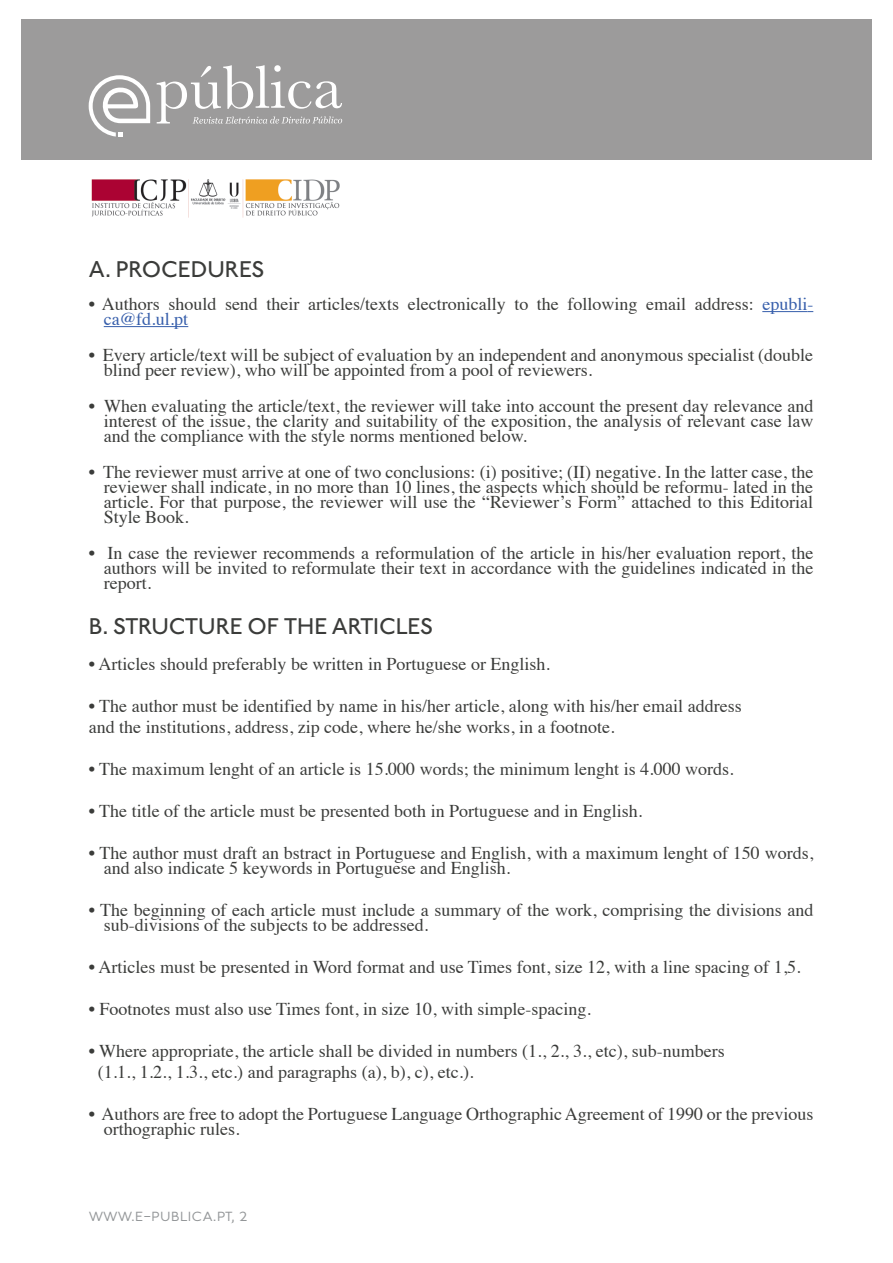
<style>
.page{position:relative;width:893px;height:1263px;background:#fff}
.page>*{position:absolute;margin:0;border:0;box-sizing:border-box;transform-origin:0 0}
.t1{font:23.55px "Johnston ITC Medium SC";letter-spacing:-.01em;color:#3b3c3a}
.t2{font:18px/15px "Times";color:#3b3c3a}
.t3{font:18px "Johnston ITC Light SC";color:#939698}
.s1{color:#365eab}
</style>
<div class="page">
<div style="left:21px;top:19px;width:851px;height:192px;background:#9c9b9b"></div>
<div style="left:0;top:160px;width:893px;height:76px;background:#fff"></div>
<svg style="left:157px;top:65px;width:185px;height:59px"></svg>
<svg style="left:89px;top:75px;width:61px;height:62px"></svg>
<img style="left:91px;top:179px;width:249px;height:39px">
<hr style="left:762px;top:311px;width:45px;height:1px;background:#365eab">
<hr style="left:104px;top:326px;width:84px;height:1px;background:#365eab">
<h1 class="t1" style="left:89px;top:255px;width:177px">A. PROCEDURES</h1>
<p class="t2" style="left:104px;top:295px;width:711px;text-indent:-15px">• Authors should send their articles/texts electronically to the following email address: <span class="s1">epubli&shy;ca@fd.ul.pt</span></p>
<p class="t2" style="left:104px;top:346px;width:711px;text-indent:-15px">• Every article/text will be subject of evaluation by an independent and anonymous specialist (double blind peer review), who will be appointed from a pool of reviewers.</p>
<p class="t2" style="left:104px;top:397px;width:711px;text-align:justify;text-indent:-15px">• When evaluating the article/text, the reviewer will take into account the present day relevance and interest of the issue, the clarity and suitability of the exposition, the analysis of relevant case law and the compliance with the style norms mentioned below.</p>
<p class="t2" style="left:104px;top:463px;width:711px;text-align:justify;text-indent:-15px">• The reviewer must arrive at one of two conclusions: (i) positive; (II) negative. In the latter case, the reviewer shall indicate, in no more than 10 lines, the aspects which should be reformu- lated in the article. For that purpose, the reviewer will use the “Reviewer’s Form” attached to this Editorial Style Book.</p>
<p class="t2" style="left:104px;top:544px;width:711px;text-align:justify;text-indent:-15px">• In case the reviewer recommends a reformulation of the article in his/her evaluation report, the authors will be invited to reformulate their text in accordance with the guidelines indicated in the report.</p>
<h1 class="t1" style="left:89px;top:612px;width:346px">B. STRUCTURE OF THE ARTICLES</h1>
<p class="t2" style="left:89px;top:655px;width:463px">• Articles should preferably be written in Portuguese or English.</p>
<p class="t2" style="left:89px;top:694px;width:654px;line-height:21px">• The author must be identified by name in his/her article, along with his/her email address and the institutions, address, zip code, where he/she works, in a footnote.</p>
<p class="t2" style="left:89px;top:760px;width:646px">• The maximum lenght of an article is 15.000 words; the minimum lenght is 4.000 words.</p>
<p class="t2" style="left:89px;top:802px;width:555px">• The title of the article must be presented both in Portuguese and in English.</p>
<p class="t2" style="left:104px;top:844px;width:711px;text-indent:-15px">• The author must draft an bstract in Portuguese and English, with a maximum lenght of 150 words, and also indicate 5 keywords in Portuguese and English.</p>
<p class="t2" style="left:104px;top:901px;width:711px;text-indent:-15px">• The beginning of each article must include a summary of the work, comprising the divisions and sub-divisions of the subjects to be addressed.</p>
<p class="t2" style="left:89px;top:958px;width:713px">• Articles must be presented in Word format and use Times font, size 12, with a line spacing of 1,5.</p>
<p class="t2" style="left:89px;top:1000px;width:504px">• Footnotes must also use Times font, in size 10, with simple-spacing.</p>
<p class="t2" style="left:98px;top:1039px;width:628px;line-height:21px;text-indent:-9px">• Where appropriate, the article shall be divided in numbers (1., 2., 3., etc), sub-numbers (1.1., 1.2., 1.3., etc.) and paragraphs (a), b), c), etc.).</p>
<p class="t2" style="left:104px;top:1105px;width:711px;text-indent:-15px">• Authors are free to adopt the Portuguese Language Orthographic Agreement of 1990 or the previous orthographic rules.</p>
<p class="t3" style="left:89px;top:1204px;width:161px">www.e-publica.pt, 2</p>
</div>
